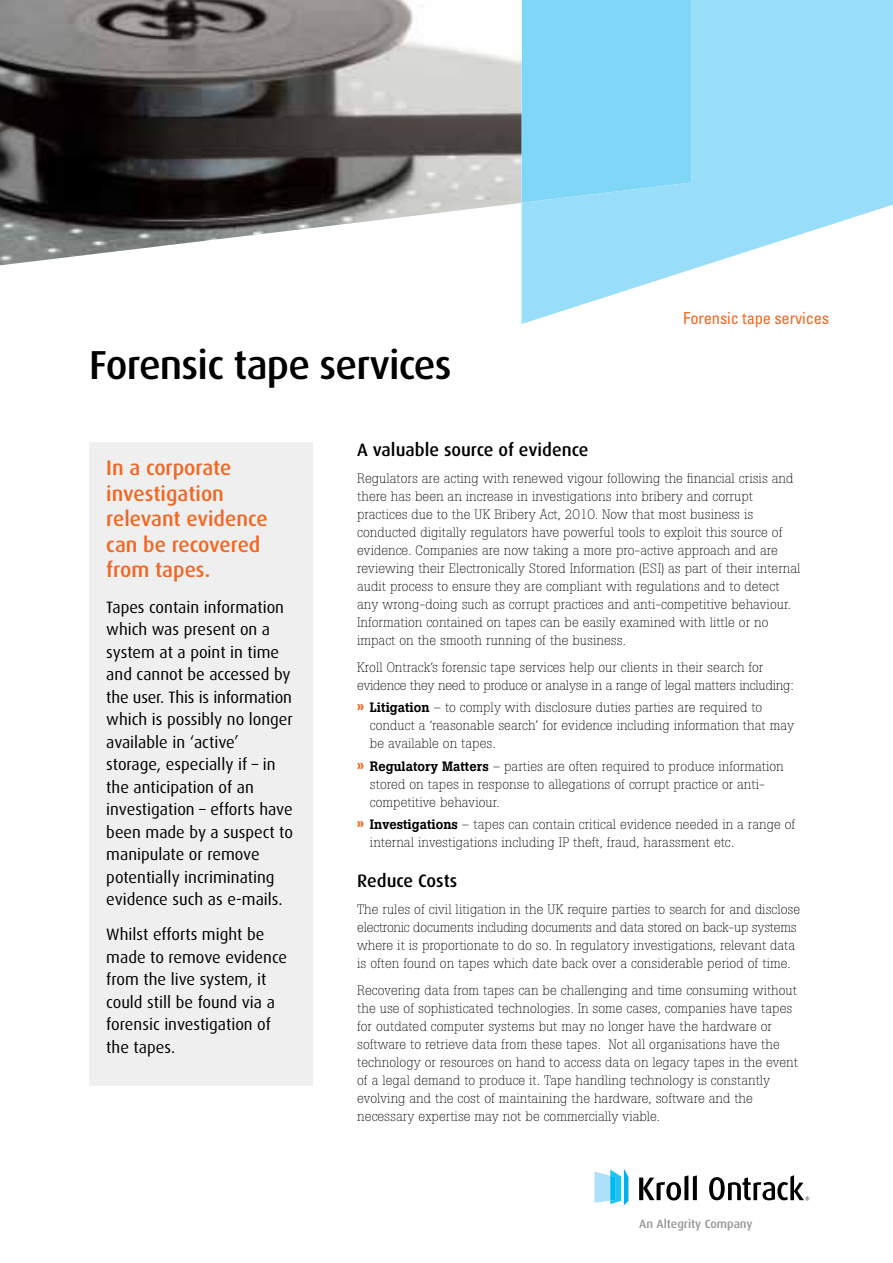
<style>
.page{position:relative;width:893px;height:1263px;background:#fff}
.page>*{position:absolute;margin:0;border:0;box-sizing:border-box;transform-origin:0 0}
.t1{font:500 40.5px "Dax";letter-spacing:-.02em;color:#000}
.t2{font:500 21px/25.5px "Dax";color:#f26722}
.t3{font:500 18px "Dax";color:#000}
.t4{font:16.5px/22.5px "Dax";color:#000}
.t5{font:condensed 16.5px "Univers";letter-spacing:-.01em;color:#f26722}
.t6{font:300 13.5px/18px "Boton";color:#000}
.t7{font:500 12px "Dax";color:#939598}
.s1{font-weight:500;font-size:18px;color:#f26722}
.s2{font-weight:500}
</style>
<div class="page">
<svg style="left:594px;top:1169px;width:34px;height:36px"></svg>
<svg style="left:639px;top:1175px;width:58px;height:25px"></svg>
<svg style="left:709px;top:1175px;width:100px;height:25px"></svg>
<div style="left:89px;top:442px;width:224px;height:643px;background:#efeff0"></div>
<img style="left:0;top:0;width:521px;height:265px">
<svg style="left:522px;top:0;width:371px;height:324px;fill:#99def9"></svg>
<h1 class="t1" style="left:89px;top:342px;width:364px">Forensic tape services</h1>
<p class="t5" style="left:683px;top:308px;width:147px">Forensic tape services</p>
<h2 class="t2" style="left:106px;top:455px;width:163px">In a corporate investigation relevant evidence can be recovered from tapes.</h2>
<p class="t4" style="left:106px;top:596px;width:188px">Tapes contain information which was present on a system at a point in time and cannot be accessed by the user. This is information which is possibly no longer available in ‘active’ storage, especially if – in the anticipation of an investigation – efforts have been made by a suspect to manipulate or remove potentially incriminating evidence such as e-mails.</p>
<p class="t4" style="left:106px;top:923px;width:182px">Whilst efforts might be made to remove evidence from the live system, it could still be found via a forensic investigation of the tapes.</p>
<h3 class="t3" style="left:357px;top:440px;width:233px">A valuable source of evidence</h3>
<p class="t6" style="left:357px;top:469px;width:445px">Regulators are acting with renewed vigour following the financial crisis and there has been an increase in investigations into bribery and corrupt practices due to the UK Bribery Act, 2010. Now that most business is conducted digitally regulators have powerful tools to exploit this source of evidence. Companies are now taking a more pro-active approach and are reviewing their Electronically Stored Information (ESI) as part of their internal audit process to ensure they are compliant with regulations and to detect any wrong-doing such as corrupt practices and anti-competitive behaviour.<br>Information contained on tapes can be easily examined with little or no impact on the smooth running of the business.</p>
<p class="t6" style="left:357px;top:658px;width:438px">Kroll Ontrack’s forensic tape services help our clients in their search for evidence they need to produce or analyse in a range of legal matters including:</p>
<p class="t6" style="left:370px;top:699px;width:426px;text-indent:-13px"><span class="s1">»</span> <span class="s2">Litigation</span> – to comply with disclosure duties parties are required to conduct a ‘reasonable search’ for evidence including information that may be available on tapes.</p>
<p class="t6" style="left:370px;top:757px;width:415px;text-indent:-13px"><span class="s1">»</span> <span class="s2">Regulatory Matters</span> – parties are often required to produce information stored on tapes in response to allegations of corrupt practice or anti&shy;competitive behaviour.</p>
<p class="t6" style="left:370px;top:816px;width:427px;text-indent:-13px"><span class="s1">»</span> <span class="s2">Investigations</span> – tapes can contain critical evidence needed in a range of internal investigations including IP theft, fraud, harassment etc.</p>
<h3 class="t3" style="left:357px;top:871px;width:102px">Reduce Costs</h3>
<p class="t6" style="left:357px;top:900px;width:445px">The rules of civil litigation in the UK require parties to search for and disclose electronic documents including documents and data stored on back-up systems where it is proportionate to do so. In regulatory investigations, relevant data is often found on tapes which date back over a considerable period of time.</p>
<p class="t6" style="left:357px;top:981px;width:442px">Recovering data from tapes can be challenging and time consuming without the use of sophisticated technologies. In some cases, companies have tapes for outdated computer systems but may no longer have the hardware or software to retrieve data from these tapes. Not all organisations have the technology or resources on hand to access data on legacy tapes in the event of a legal demand to produce it. Tape handling technology is constantly evolving and the cost of maintaining the hardware, software and the necessary expertise may not be commercially viable.</p>
<p class="t7" style="left:639px;top:1217px;width:115px">An Altegrity Company</p>
</div>
